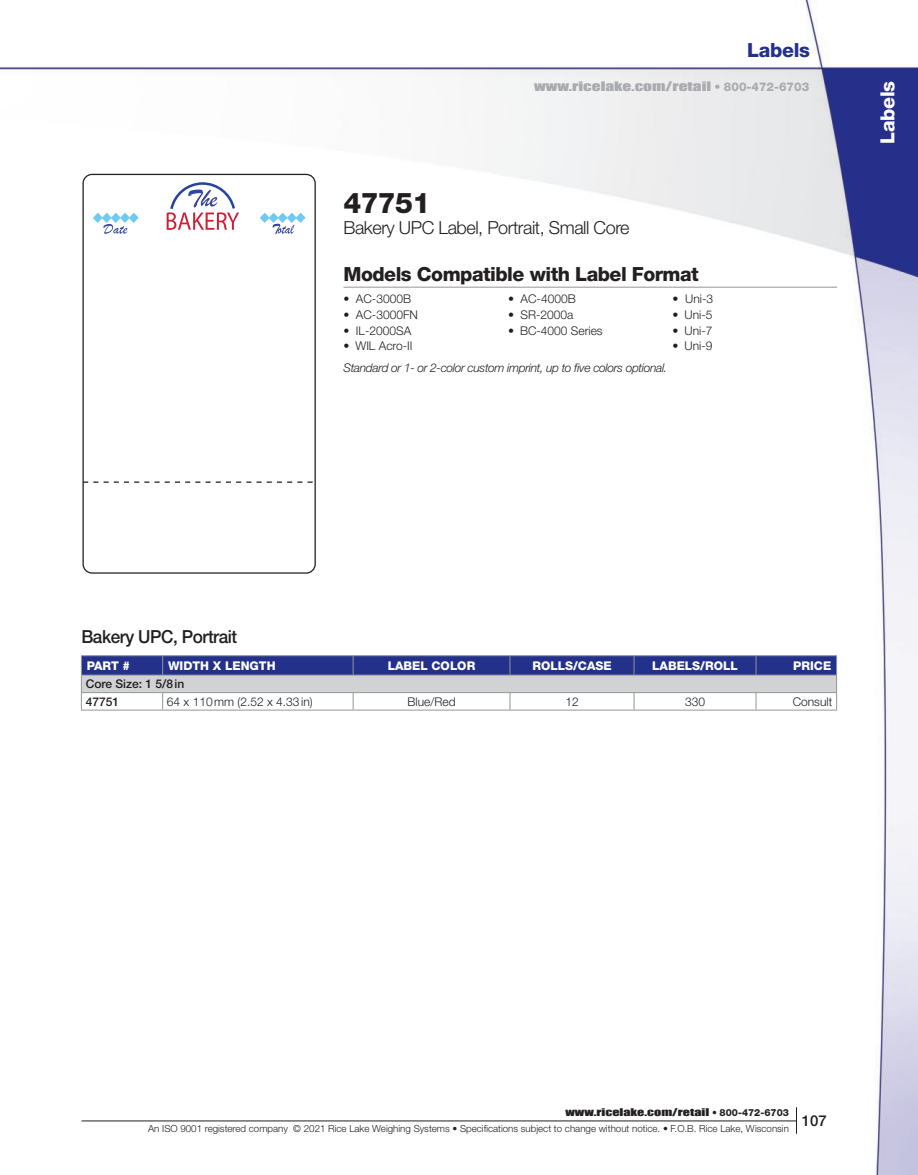
<style>
.page{position:relative;width:918px;height:1175px;background:#fff}
.page>*{position:absolute;margin:0;border:0;box-sizing:border-box;transform-origin:0 0}
.Retail_Product_Head{font:800 28.5px "Helvetica Neue LT Std";letter-spacing:-.025em;color:#231f20}
.Retail_Standard_Feat{font:800 19.5px "Helvetica Neue LT Std";letter-spacing:-.025em;color:#231f20}
.t1{font:800 19.5px "Helvetica Neue LT Std";letter-spacing:-.015em;color:#fff}
.t2{font:800 19.5px "Helvetica Neue LT Std";letter-spacing:-.015em;color:#24318b}
.Retail_Product_Secon{font:300 18px "Helvetica Neue LT Std";letter-spacing:-.025em;color:#231f20}
.Product_Head_2{font:500 18px "Helvetica Neue LT Std";letter-spacing:-.025em;color:#231f20;scale:.95 1}
.t3{font:500 15px "Helvetica Neue LT Std";color:#231f20}
.Retail_Table_Body_FL{font:300 12px "Helvetica Neue LT Std";color:#231f20}
.Retail_Captions{font:italic 300 12px "Helvetica Neue LT Std";letter-spacing:-.03em;color:#231f20}
.Retail_Table_Bold_FL{font:800 12px "Helvetica Neue LT Std";color:#fff}
.t4{font:12px "Impact";color:#aaabaf;scale:1.45 1}
.Retail_Table_Body_FL-2{font:500 12px "Helvetica Neue LT Std";color:#231f20}
.Retail_Table_Body_C{font:300 12px "Helvetica Neue LT Std";color:#231f20}
.Retail_Table_Body_FR{font:300 12px "Helvetica Neue LT Std";color:#231f20}
.Retail_Table_Bold_FR{font:800 12px "Helvetica Neue LT Std";color:#fff}
.t5{font:300 9.75px "Helvetica Neue LT Std";color:#231f20}
.t6{font:9.75px "Impact";color:#231f20;scale:1.45 1}
.s1{font-family:"Helvetica Neue LT Std";font-weight:300}
.s2{font-family:"Helvetica Neue LT Std";font-weight:800}
</style>
<div class="page">
<img style="left:0;top:0;width:918px;height:1174px">
<svg style="left:796px;top:1107px;width:1px;height:26px"></svg>
<hr style="left:82px;top:1120px;width:715px;height:1px;background:#231f20">
<div style="left:83px;top:174px;width:232px;height:399px;background:#fff;border-radius:9px"></div>
<div style="left:82px;top:174px;width:234px;height:399px;border:1px solid #231f20;border-radius:9px"></div>
<svg style="left:167px;top:182px;width:72px;height:48px"></svg>
<svg style="left:93px;top:213px;width:46px;height:21px"></svg>
<svg style="left:260px;top:213px;width:46px;height:21px"></svg>
<svg style="left:83px;top:481px;width:232px;height:2px"></svg>
<hr style="left:343px;top:287px;width:165px;height:1px;background:#939598">
<hr style="left:508px;top:287px;width:165px;height:1px;background:#939598">
<hr style="left:673px;top:287px;width:164px;height:1px;background:#939598">
<svg style="left:81px;top:655px;width:756px;height:55px"></svg>
<p class="t2" style="left:747px;top:39px;width:64px">Labels</p>
<p class="t4" style="left:534px;top:76px;width:191px">www.ricelake.com/retail <span class="s1">•</span> <span class="s2">800-472-6703</span></p>
<p class="Retail_Product_Head" style="left:343px;top:185px;width:88px">47751</p>
<p class="Retail_Product_Secon" style="left:343px;top:217px;width:288px">Bakery UPC Label, Portrait, Small Core</p>
<p class="Retail_Standard_Feat" style="left:343px;top:263px;width:357px">Models Compatible with Label Format</p>
<p class="Retail_Table_Body_FL" style="left:343px;top:292px;width:69px">• AC-3000B</p>
<p class="Retail_Table_Body_FL" style="left:343px;top:307px;width:76px">• AC-3000FN</p>
<p class="Retail_Table_Body_FL" style="left:343px;top:323px;width:69px">• IL-2000SA</p>
<p class="Retail_Table_Body_FL" style="left:343px;top:339px;width:71px">• WIL Acro-II</p>
<p class="Retail_Table_Body_FL" style="left:508px;top:292px;width:69px">• AC-4000B</p>
<p class="Retail_Table_Body_FL" style="left:508px;top:307px;width:67px">• SR-2000a</p>
<p class="Retail_Table_Body_FL" style="left:508px;top:323px;width:96px">• BC-4000 Series</p>
<p class="Retail_Table_Body_FL" style="left:673px;top:292px;width:42px">• Uni-3</p>
<p class="Retail_Table_Body_FL" style="left:673px;top:307px;width:41px">• Uni-5</p>
<p class="Retail_Table_Body_FL" style="left:673px;top:323px;width:41px">• Uni-7</p>
<p class="Retail_Table_Body_FL" style="left:673px;top:339px;width:41px">• Uni-9</p>
<p class="Retail_Captions" style="left:343px;top:360px;width:325px">Standard or 1- or 2-color custom imprint, up to five colors optional.</p>
<h2 class="t1" style="left:876px;top:144px;width:64px;rotate:-90deg">Labels</h2>
<p class="Product_Head_2" style="left:81px;top:625px;width:166px">Bakery UPC, Portrait</p>
<p class="Retail_Table_Bold_FL" style="left:87px;top:658px;width:45px">PART #</p>
<p class="Retail_Table_Bold_FL" style="left:168px;top:658px;width:109px">WIDTH X LENGTH</p>
<p class="Retail_Table_Bold_FL" style="left:388px;top:658px;width:89px">LABEL COLOR</p>
<p class="Retail_Table_Bold_FL" style="left:532px;top:658px;width:81px">ROLLS/CASE</p>
<p class="Retail_Table_Bold_FL" style="left:652px;top:658px;width:87px">LABELS/ROLL</p>
<p class="Retail_Table_Bold_FR" style="left:793px;top:658px;width:39px">PRICE</p>
<p class="Retail_Table_Body_FL-2" style="left:86px;top:676px;width:100px">Core Size: 1 5/8in</p>
<p class="Retail_Table_Body_FL-2" style="left:86px;top:694px;width:35px">47751</p>
<p class="Retail_Table_Body_FL" style="left:167px;top:694px;width:147px">64 x 110mm (2.52 x 4.33in)</p>
<p class="Retail_Table_Body_C" style="left:408px;top:694px;width:50px">Blue/Red</p>
<p class="Retail_Table_Body_C" style="left:565px;top:694px;width:15px">12</p>
<p class="Retail_Table_Body_C" style="left:685px;top:694px;width:22px">330</p>
<p class="Retail_Table_Body_FR" style="left:793px;top:694px;width:41px">Consult</p>
<p class="t6" style="left:565px;top:1104px;width:156px">www.ricelake.com/retail <span class="s1">•</span> <span class="s2">800-472-6703</span></p>
<p class="t5" style="left:148px;top:1122px;width:642px">An ISO 9001 registered company © 2021 Rice Lake Weighing Systems • Specifications subject to change without notice. • F.O.B. Rice Lake, Wisconsin</p>
<h3 class="t3" style="left:802px;top:1111px;width:27px">107</h3>
</div>
